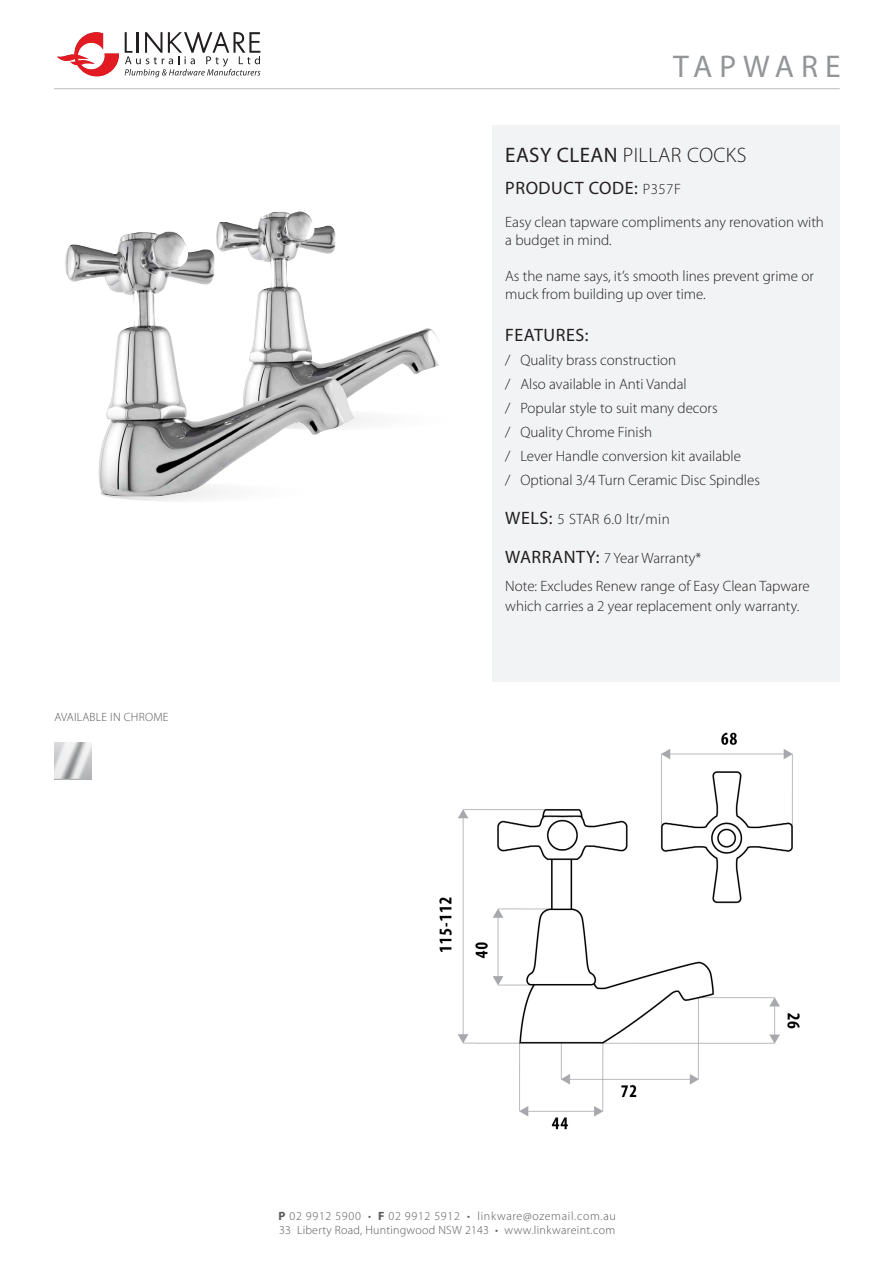
<style>
.page{position:relative;width:893px;height:1263px;background:#fff}
.page>*{position:absolute;margin:0;border:0;box-sizing:border-box;transform-origin:0 0}
.t1{font:31.5px "Myriad Pro";letter-spacing:.22em;color:#939598}
.t2{font:300 21px "Myriad Pro";letter-spacing:.02em;color:#231f20}
.t3{font:18px "Myriad Pro";letter-spacing:.03em;color:#231f20}
.t4{font:300 15px/18px "Myriad Pro";color:#231f20}
.t5{font:300 15px "Myriad Pro";letter-spacing:.03em;color:#231f20}
.t6{font:300 12px "Myriad Pro";letter-spacing:.03em;color:#57585a}
.t7{font:300 12px "Myriad Pro";letter-spacing:.055em;color:#57585a}
.s1{font-weight:400}
.s2{font-weight:300;font-size:15px}
.s3{font-weight:400;font-size:18px}
.s4{font-weight:700}
</style>
<div class="page">
<svg style="left:100px;top:482px;width:252px;height:21px"></svg>
<hr style="left:54px;top:88px;width:786px;height:1px;background:#bcbdc0">
<svg style="left:57px;top:32px;width:62px;height:44px"></svg>
<svg style="left:125px;top:32px;width:135px;height:45px"></svg>
<div style="left:492px;top:126px;width:348px;height:556px;background:#f2f3f4"></div>
<svg style="left:54px;top:742px;width:38px;height:37px"></svg>
<img style="left:439px;top:732px;width:361px;height:398px">
<img style="left:65px;top:211px;width:374px;height:285px">
<p class="t6" style="left:54px;top:710px;width:116px">AVAILABLE IN CHROME</p>
<p class="t1" style="left:673px;top:47px;width:169px">TAPWARE</p>
<p class="t2" style="left:505px;top:143px;width:243px"><span class="s1">EASY CLEAN</span> PILLAR COCKS</p>
<p class="t3" style="left:505px;top:176px;width:177px">PRODUCT CODE: <span class="s2">P357F</span></p>
<p class="t4" style="left:505px;top:213px;width:320px">Easy clean tapware compliments any renovation with a budget in mind.</p>
<p class="t4" style="left:505px;top:267px;width:310px">As the name says, it’s smooth lines prevent grime or muck from building up over time.</p>
<p class="t3" style="left:505px;top:323px;width:85px">FEATURES:</p>
<p class="t4" style="left:505px;top:348px;width:183px;line-height:24px">/ Quality brass construction<br>/ Also available in Anti Vandal</p>
<p class="t4" style="left:505px;top:399px;width:214px">/ Popular style to suit many decors</p>
<p class="t4" style="left:505px;top:423px;width:149px">/ Quality Chrome Finish</p>
<p class="t4" style="left:505px;top:447px;width:237px">/ Lever Handle conversion kit available</p>
<p class="t4" style="left:505px;top:471px;width:256px">/ Optional 3/4 Turn Ceramic Disc Spindles</p>
<p class="t5" style="left:505px;top:510px;width:166px"><span class="s3">WELS:</span> 5 STAR 6.0 ltr/min</p>
<p class="t4" style="left:505px;top:549px;width:198px"><span class="s3">WARRANTY:</span> 7 Year Warranty*</p>
<p class="t4" style="left:505px;top:577px;width:306px;line-height:19.5px">Note: Excludes Renew range of Easy Clean Tapware which carries a 2 year replacement only warranty.</p>
<p class="t7" style="left:279px;top:1209px;width:339px"><span class="s4">P</span> 02 9912 5900 • <span class="s4">F</span> 02 9912 5912 • linkware@ozemail.com.au</p>
<p class="t6" style="left:279px;top:1224px;width:338px">33 Liberty Road, Huntingwood NSW 2143 • www.linkwareint.com</p>
</div>
